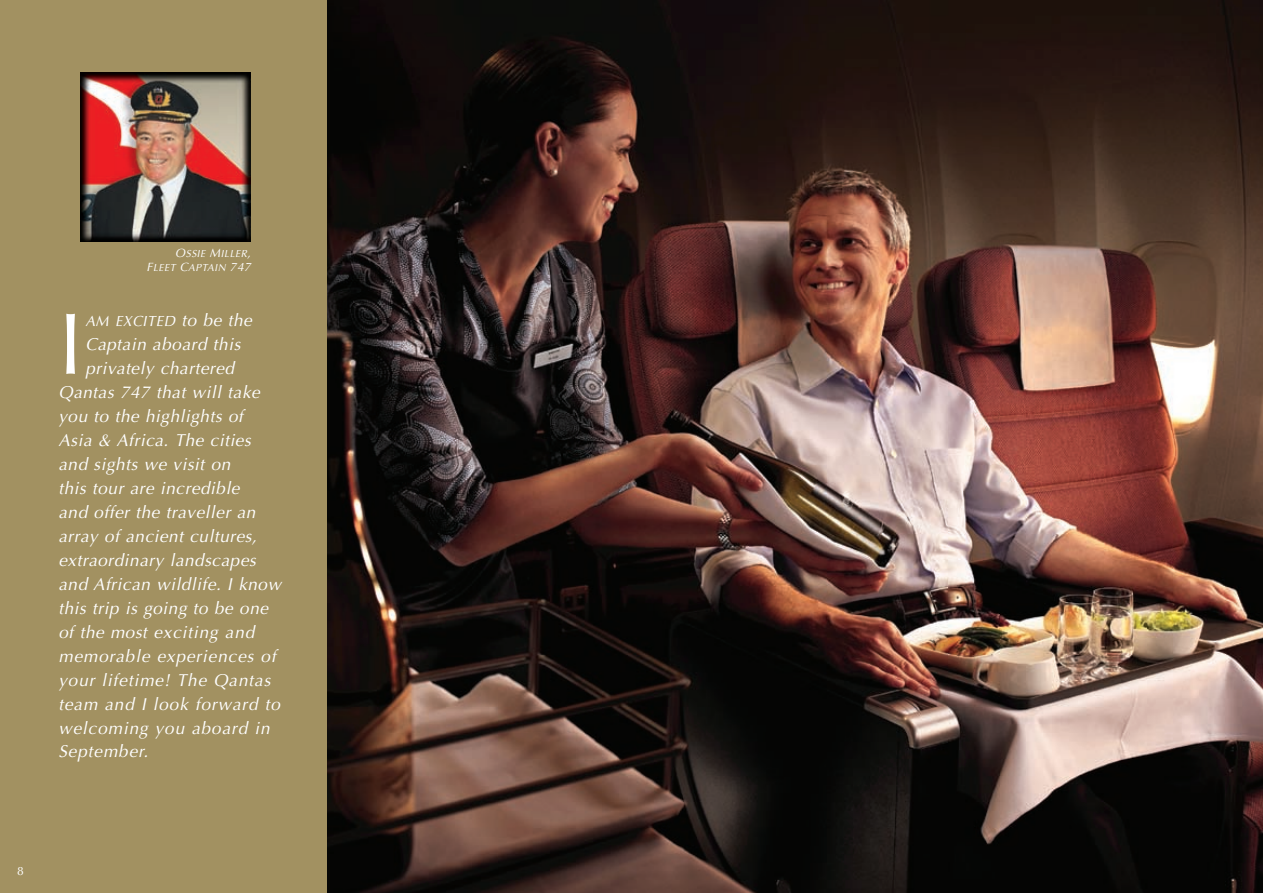
<style>
.page{position:relative;width:1263px;height:893px;background:#a29161}
.page>*{position:absolute;margin:0;border:0;box-sizing:border-box;transform-origin:0 0}
.t1{font:87.3px "Optima";color:#fff}
.t2{font:italic 17.25px "Optima";letter-spacing:.03em;color:#fff}
.t3{font:italic 17.25px "Optima";letter-spacing:.05em;color:#fff}
.t4{font:14.7px "Optima Oblique SC850";letter-spacing:.035em;color:#fff}
.t5{font:12px "Optima SC850";color:#fff}
.t6{font:10.2px/13.5px "Optima Oblique SC850";letter-spacing:.045em;color:#fff;text-align:right}
.s1{font-size:12px}
.s2{font-family:"Optima";font-style:italic;font-size:17.25px}
</style>
<div class="page">
<img style="left:327px;top:0;width:936px;height:893px">
<img style="left:81px;top:72px;width:170px;height:170px">
<p class="t6" style="left:147px;top:247px;width:106px"><span class="s1">O</span>SSIE <span class="s1">M</span>ILLER<span class="s1">,<br>F</span>LEET <span class="s1">C</span>APTAIN <span class="s1">747</span></p>
<h1 class="t1" style="left:58px;top:293px;width:26px">I</h1>
<p class="t4" style="left:85px;top:312px;width:168px">AM EXCITED <span class="s2">to be the</span></p>
<p class="t2" style="left:85px;top:334px;width:157px">Captain aboard this</p>
<p class="t2" style="left:85px;top:358px;width:150px">privately chartered</p>
<p class="t2" style="left:58px;top:382px;width:203px">Qantas 747 that will take</p>
<p class="t2" style="left:58px;top:406px;width:186px">you to the highlights of</p>
<p class="t2" style="left:58px;top:430px;width:194px">Asia &amp; Africa. The cities</p>
<p class="t2" style="left:58px;top:454px;width:173px">and sights we visit on</p>
<p class="t2" style="left:58px;top:478px;width:183px">this tour are incredible</p>
<p class="t2" style="left:58px;top:502px;width:199px">and offer the traveller an</p>
<p class="t2" style="left:58px;top:526px;width:200px">array of ancient cultures,</p>
<p class="t2" style="left:58px;top:550px;width:199px">extraordinary landscapes</p>
<p class="t2" style="left:58px;top:574px;width:224px">and African wildlife. I know</p>
<p class="t2" style="left:58px;top:598px;width:211px">this trip is going to be one</p>
<p class="t3" style="left:58px;top:622px;width:197px">of the most exciting and</p>
<p class="t3" style="left:58px;top:646px;width:219px">memorable experiences of</p>
<p class="t3" style="left:58px;top:670px;width:213px">your lifetime! The Qantas</p>
<p class="t3" style="left:58px;top:694px;width:223px">team and I look forward to</p>
<p class="t3" style="left:58px;top:718px;width:213px">welcoming you aboard in</p>
<p class="t3" style="left:58px;top:742px;width:91px">September.</p>
<p class="t5" style="left:17px;top:864px;width:8px">8</p>
</div>
